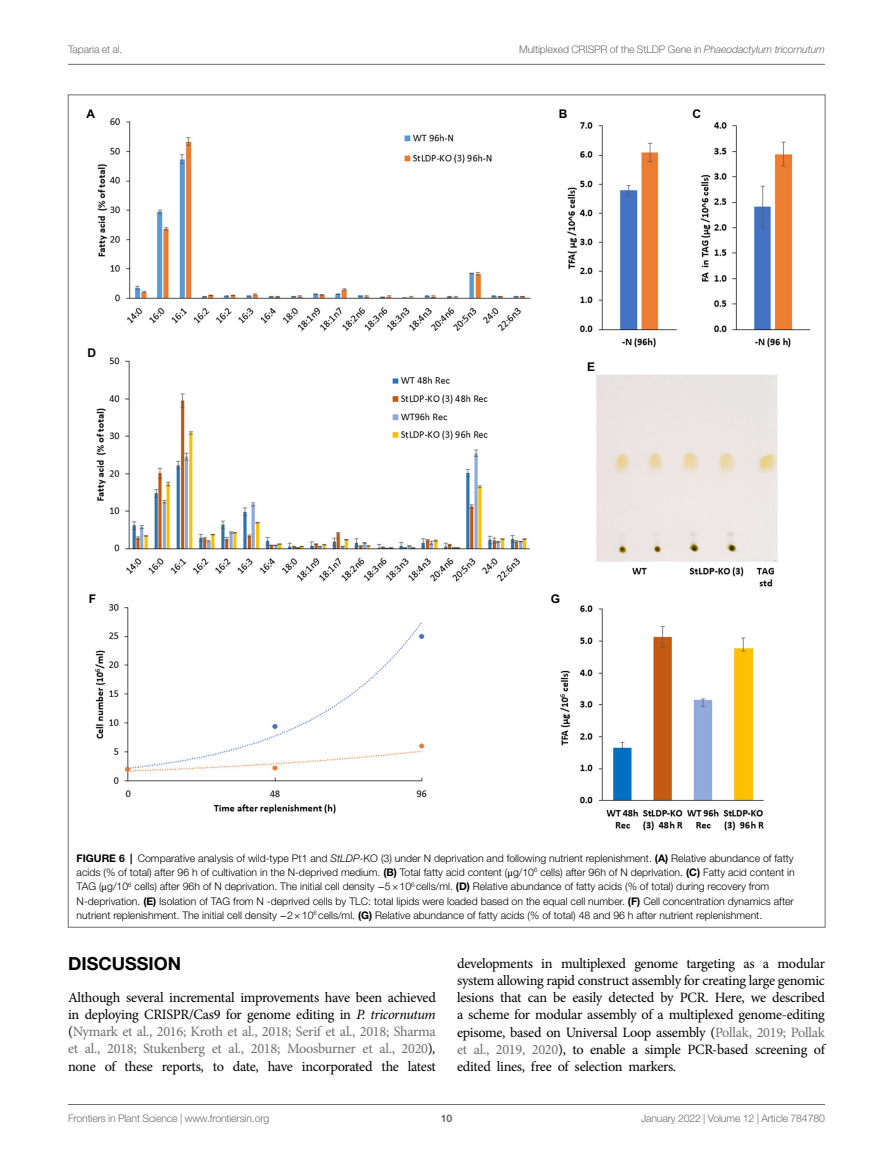
<style>
.page{position:relative;width:893px;height:1170px;background:#fff}
.page>*{position:absolute;margin:0;border:0;box-sizing:border-box;transform-origin:0 0}
.HEAD_1{font:700 18px "Helvetica Neue LT Std";color:#000}
.TEXT_FLUSH{font:14.25px/17.2px "Minion Pro";letter-spacing:-.02em;color:#000;text-align:justify}
.t1{font:700 12px "Arial";color:#000}
.FIG_LEG{font:300 10.5px/14.2px "Helvetica Neue LT Std";color:#000}
.t2{font:300 10.5px "Helvetica Neue LT Std";letter-spacing:-.015em;color:#6d6e71}
.t3{font:700 10.5px "Helvetica Neue LT Std";color:#6d6e71}
.s1{font-style:italic}
.s2{font-weight:700}
.s3{font-family:"STIX General";font-weight:400}
.s4{color:#6d6e71}
</style>
<div class="page">
<hr style="left:68px;top:64px;width:757px;height:1px;background:#6d6e71">
<hr style="left:68px;top:1104px;width:757px;height:1px;background:#6d6e71">
<img style="left:95px;top:118px;width:716px;height:713px">
<p class="t2" style="left:68px;top:42px;width:56px">Taparia et al.</p>
<p class="t2" style="left:519px;top:42px;width:307px">Multiplexed CRISPR of the StLDP Gene in <span class="s1">Phaeodactylum tricornutum</span></p>
<p class="t1" style="left:87px;top:106px;width:10px">A</p>
<p class="t1" style="left:559px;top:106px;width:10px">B</p>
<p class="t1" style="left:693px;top:106px;width:10px">C</p>
<p class="t1" style="left:88px;top:345px;width:10px">D</p>
<p class="t1" style="left:587px;top:358px;width:10px">E</p>
<p class="t1" style="left:89px;top:591px;width:9px">F</p>
<p class="t1" style="left:551px;top:591px;width:11px">G</p>
<p class="FIG_LEG" style="left:77px;top:850px;width:719px"><span class="s2">FIGURE 6 |</span> Comparative analysis of wild-type Pt1 and <span class="s1">StLDP</span>-KO (3) under N deprivation and following nutrient replenishment. <span class="s2">(A)</span> Relative abundance of fatty acids (% of total) after 96 h of cultivation in the N-deprived medium. <span class="s2">(B)</span> Total fatty acid content (<span class="s3">μ</span>g/10<sup>6</sup> cells) after 96h of N deprivation. <span class="s2">(C)</span> Fatty acid content in TAG (<span class="s3">μ</span>g/10<sup>6</sup> cells) after 96h of N deprivation. The initial cell density <span class="s3">−</span>5×10<sup>6</sup> cells/ml. <span class="s2">(D)</span> Relative abundance of fatty acids (% of total) during recovery from N-deprivation. <span class="s2">(E)</span> Isolation of TAG from N -deprived cells by TLC: total lipids were loaded based on the equal cell number. <span class="s2">(F)</span> Cell concentration dynamics after nutrient replenishment. The initial cell density <span class="s3">−</span>2×10<sup>6</sup> cells/ml. <span class="s2">(G)</span> Relative abundance of fatty acids (% of total) 48 and 96 h after nutrient replenishment.</p>
<p class="HEAD_1" style="left:68px;top:952px;width:115px">DISCUSSION</p>
<p class="TEXT_FLUSH" style="left:68px;top:988px;width:369px">Although several incremental improvements have been achieved in deploying CRISPR/Cas9 for genome editing in <span class="s1">P. tricornutum </span>(<span class="s4">Nymark et al., 2016; Kroth et al., 2018; Serif et al., 2018; Sharma et al., 2018; Stukenberg et al., 2018; Moosburner et al., 2020</span>)<span class="s1">, </span>none of these reports, to date, have incorporated the latest</p>
<p class="TEXT_FLUSH" style="left:457px;top:954px;width:369px">developments in multiplexed genome targeting as a modular system allowing rapid construct assembly for creating large genomic lesions that can be easily detected by PCR. Here, we described a scheme for modular assembly of a multiplexed genome-editing episome, based on Universal Loop assembly (<span class="s4">Pollak, 2019; Pollak et al., 2019, 2020</span>), to enable a simple PCR-based screening of edited lines, free of selection markers.</p>
<p class="t2" style="left:68px;top:1111px;width:203px">Frontiers in Plant Science | www.frontiersin.org</p>
<p class="t3" style="left:441px;top:1111px;width:13px">10</p>
<p class="t2" style="left:641px;top:1111px;width:185px">January 2022 | Volume 12 | Article 784780</p>
</div>
